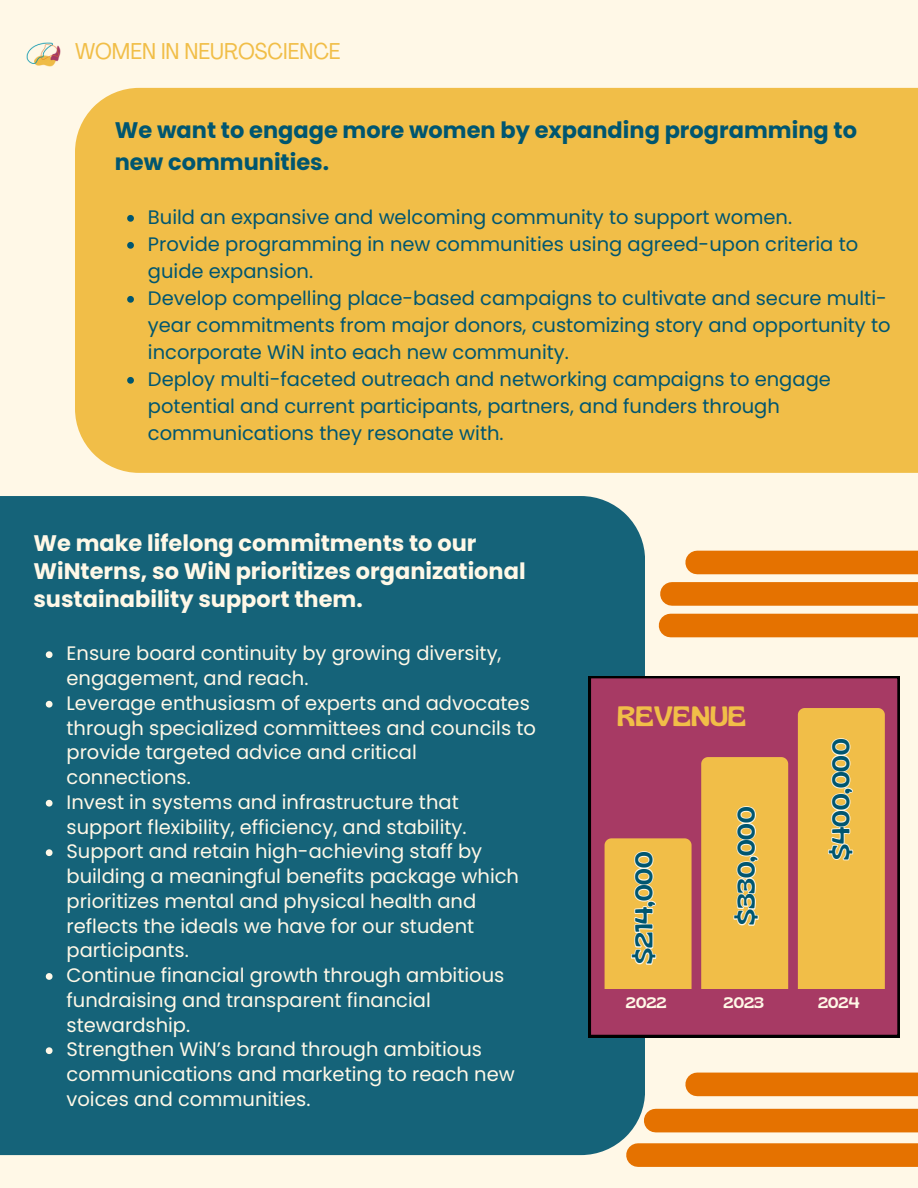
<style>
.page{position:relative;width:918px;height:1188px;background:#fff8e7}
.page>*{position:absolute;margin:0;border:0;box-sizing:border-box;transform-origin:0 0}
.t1{font:27.9px "Gliker";color:#f1be48}
.t2{font:24.45px "Gliker";color:#005670}
.t3{font:condensed 22.65px "Agrandir";color:#f1be48}
.t4{font:700 22.5px/28.2px "Poppins";color:#fff8e7}
.t5{font:700 22.5px/31.5px "Poppins";color:#005670}
.t6{font:19.5px/24.8px "Poppins";color:#fff8e7}
.t7{font:19.5px/27px "Poppins";color:#005670}
.t8{font:15.3px "Gliker";color:#fff8e7}
</style>
<div class="page">
<div style="left:75px;top:88px;width:843px;height:385px;background:#f1be48"></div>
<div style="left:0;top:496px;width:645px;height:659px;background:#156379"></div>
<svg style="left:127px;top:215px;width:7px;height:7px"></svg>
<svg style="left:127px;top:242px;width:7px;height:7px"></svg>
<svg style="left:127px;top:296px;width:7px;height:7px"></svg>
<svg style="left:127px;top:377px;width:7px;height:7px"></svg>
<svg style="left:46px;top:651px;width:7px;height:7px"></svg>
<svg style="left:46px;top:701px;width:7px;height:7px"></svg>
<svg style="left:46px;top:800px;width:7px;height:7px"></svg>
<svg style="left:46px;top:849px;width:7px;height:7px"></svg>
<svg style="left:46px;top:973px;width:7px;height:7px"></svg>
<svg style="left:46px;top:1047px;width:7px;height:7px"></svg>
<img style="left:26px;top:42px;width:35px;height:25px">
<svg style="left:589px;top:676px;width:310px;height:361px;background:#9f385f"></svg>
<svg style="left:586px;top:838px;width:106px;height:150px;background:#dca855"></svg>
<svg style="left:701px;top:757px;width:87px;height:231px;background:#f1c051"></svg>
<svg style="left:798px;top:708px;width:87px;height:280px;background:#f1c04f"></svg>
<div style="left:672px;top:582px;width:246px;height:24px;background:#e57200"></div>
<div style="left:671px;top:614px;width:247px;height:23px;background:#e57200"></div>
<div style="left:638px;top:1143px;width:280px;height:24px;background:#e57200"></div>
<div style="left:656px;top:1109px;width:262px;height:23px;background:#e57200"></div>
<div style="left:697px;top:551px;width:221px;height:23px;background:#e57200"></div>
<div style="left:697px;top:1073px;width:221px;height:23px;background:#e57200"></div>
<p class="t3" style="left:75px;top:42px;width:267px">WOMEN IN NEUROSCIENCE</p>
<p class="t5" style="left:115px;top:115px;width:744px">We want to engage more women by expanding programming to new communities.</p>
<h2 class="t7" style="left:148px;top:204px;width:646px">Build an expansive and welcoming community to support women.</h2>
<h3 class="t7" style="left:148px;top:231px;width:712px">Provide programming in new communities using agreed-upon criteria to guide expansion.</h3>
<p class="t7" style="left:148px;top:285px;width:744px">Develop compelling place-based campaigns to cultivate and secure multi&shy;year commitments from major donors, customizing story and opportunity to incorporate WiN into each new community.</p>
<p class="t7" style="left:148px;top:366px;width:685px">Deploy multi-faceted outreach and networking campaigns to engage potential and current participants, partners, and funders through communications they resonate with.</p>
<p class="t4" style="left:33px;top:529px;width:494px">We make lifelong commitments to our<br>WiNterns, so WiN prioritizes organizational sustainability support them.</p>
<p class="t6" style="left:67px;top:641px;width:436px">Ensure board continuity by growing diversity, engagement, and reach.</p>
<h3 class="t6" style="left:67px;top:691px;width:471px">Leverage enthusiasm of experts and advocates through specialized committees and councils to provide targeted advice and critical connections.</h3>
<p class="t6" style="left:67px;top:790px;width:402px">Invest in systems and infrastructure that support flexibility, efficiency, and stability.</p>
<p class="t6" style="left:67px;top:839px;width:454px">Support and retain high-achieving staff by building a meaningful benefits package which prioritizes mental and physical health and reflects the ideals we have for our student participants.</p>
<p class="t6" style="left:67px;top:963px;width:439px">Continue financial growth through ambitious fundraising and transparent financial stewardship.</p>
<p class="t6" style="left:67px;top:1037px;width:450px">Strengthen WiN’s brand through ambitious communications and marketing to reach new voices and communities.</p>
<p class="t1" style="left:617px;top:699px;width:130px">REVENUE</p>
<p class="t2" style="left:629px;top:964px;width:114px;rotate:-90deg">$214,000</p>
<p class="t2" style="left:731px;top:925px;width:120px;rotate:-90deg">$330,000</p>
<p class="t2" style="left:826px;top:860px;width:123px;rotate:-90deg">$400,000</p>
<h1 class="t8" style="left:626px;top:993px;width:42px">2022</h1>
<p class="t8" style="left:724px;top:993px;width:42px">2023</p>
<p class="t8" style="left:818px;top:993px;width:43px">2024</p>
</div>
